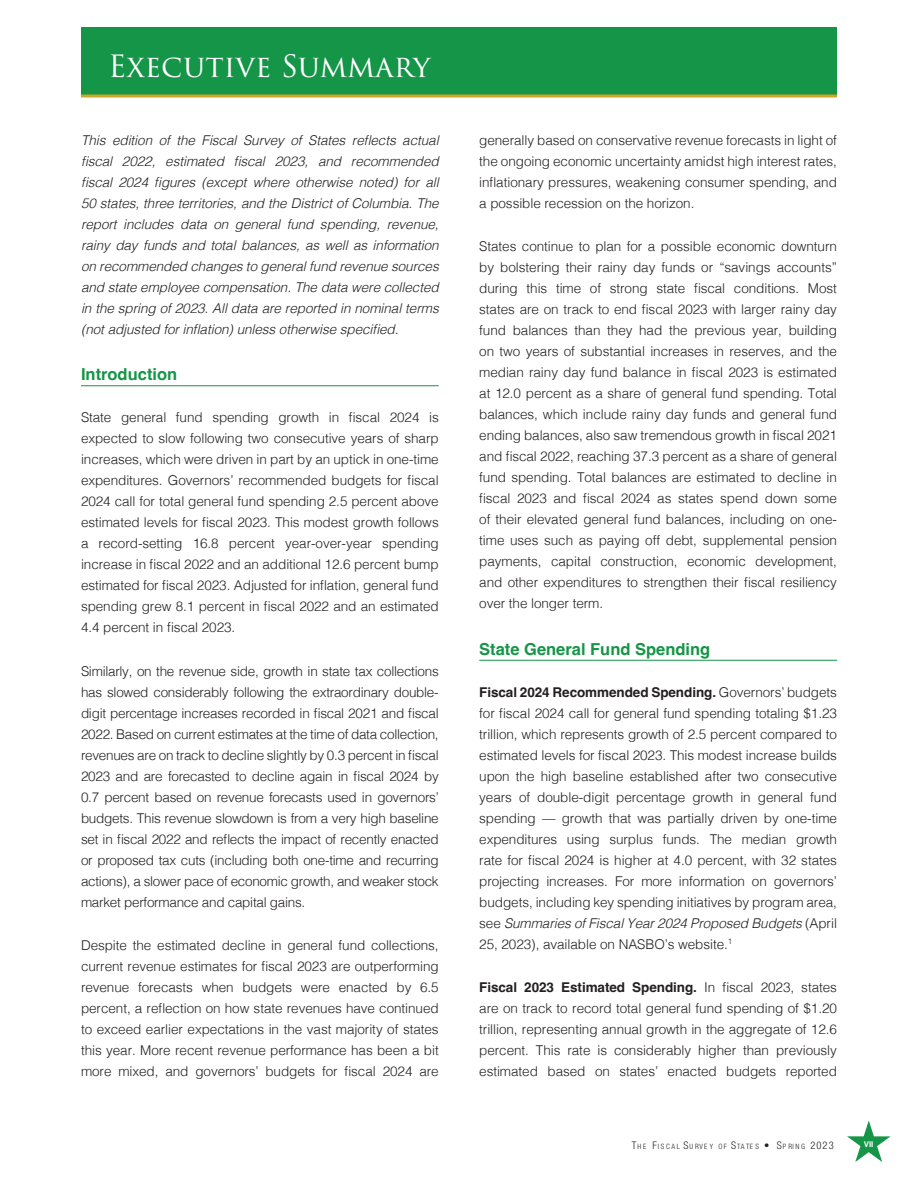
<style>
.page{position:relative;width:918px;height:1188px;background:#fff}
.page>*{position:absolute;margin:0;border:0;box-sizing:border-box;transform-origin:0 0}
.t1{font:30px "Trajan Pro 3";color:#fff}
.t2{font:700 16.5px "Helvetica";color:#159547}
.t3{font:300 13.5px/21px "Helvetica";letter-spacing:-.005em;color:#231f20;text-align:justify}
.t4{font:italic 300 13.5px/21px "Helvetica";letter-spacing:-.005em;color:#231f20;text-align:justify}
.t5{font:700 7.8px "Helvetica";color:#fff}
.t6{font:300 condensed 7.35px "Helvetica Neue";letter-spacing:.23em;color:#231f20}
.s1{font-weight:700}
.s2{font-style:italic}
.s3{font-size:10.5px}
</style>
<div class="page">
<svg style="left:847px;top:1120px;width:44px;height:42px"></svg>
<div style="left:81px;top:27px;width:756px;height:67px;background:#159547"></div>
<svg style="left:81px;top:94px;width:756px;height:4px;background:#bcae47"></svg>
<hr style="left:81px;top:385px;width:358px;height:1px;background:#159547">
<hr style="left:479px;top:660px;width:358px;height:1px;background:#159547">
<h1 class="t1" style="left:108px;top:45px;width:324px">Executive Summary</h1>
<p class="t4" style="left:81px;top:129px;width:359px">This edition of the Fiscal Survey of States reflects actual fiscal 2022, estimated fiscal 2023, and recommended fiscal 2024 figures (except where otherwise noted) for all 50 states, three territories, and the District of Columbia. The report includes data on general fund spending, revenue, rainy day funds and total balances, as well as information on recommended changes to general fund revenue sources and state employee compensation. The data were collected in the spring of 2023. All data are reported in nominal terms (not adjusted for inflation) unless otherwise specified.</p>
<p class="t2" style="left:81px;top:364px;width:98px">Introduction</p>
<p class="t3" style="left:81px;top:406px;width:359px">State general fund spending growth in fiscal 2024 is expected to slow following two consecutive years of sharp increases, which were driven in part by an uptick in one-time expenditures. Governors’ recommended budgets for fiscal 2024 call for total general fund spending 2.5 percent above estimated levels for fiscal 2023. This modest growth follows a record-setting 16.8 percent year-over-year spending increase in fiscal 2022 and an additional 12.6 percent bump estimated for fiscal 2023. Adjusted for inflation, general fund spending grew 8.1 percent in fiscal 2022 and an estimated 4.4 percent in fiscal 2023.</p>
<p class="t3" style="left:81px;top:660px;width:359px">Similarly, on the revenue side, growth in state tax collections has slowed considerably following the extraordinary double&shy;digit percentage increases recorded in fiscal 2021 and fiscal 2022. Based on current estimates at the time of data collection, revenues are on track to decline slightly by 0.3 percent in fiscal 2023 and are forecasted to decline again in fiscal 2024 by 0.7 percent based on revenue forecasts used in governors’ budgets. This revenue slowdown is from a very high baseline set in fiscal 2022 and reflects the impact of recently enacted or proposed tax cuts (including both one-time and recurring actions), a slower pace of economic growth, and weaker stock market performance and capital gains.</p>
<p class="t3" style="left:81px;top:934px;width:359px">Despite the estimated decline in general fund collections, current revenue estimates for fiscal 2023 are outperforming revenue forecasts when budgets were enacted by 6.5 percent, a reflection on how state revenues have continued to exceed earlier expectations in the vast majority of states this year. More recent revenue performance has been a bit more mixed, and governors’ budgets for fiscal 2024 are</p>
<p class="t3" style="left:479px;top:128px;width:359px">generally based on conservative revenue forecasts in light of the ongoing economic uncertainty amidst high interest rates, inflationary pressures, weakening consumer spending, and a possible recession on the horizon.</p>
<p class="t3" style="left:479px;top:235px;width:359px">States continue to plan for a possible economic downturn by bolstering their rainy day funds or “savings accounts” during this time of strong state fiscal conditions. Most states are on track to end fiscal 2023 with larger rainy day fund balances than they had the previous year, building on two years of substantial increases in reserves, and the median rainy day fund balance in fiscal 2023 is estimated at 12.0 percent as a share of general fund spending. Total balances, which include rainy day funds and general fund ending balances, also saw tremendous growth in fiscal 2021 and fiscal 2022, reaching 37.3 percent as a share of general fund spending. Total balances are estimated to decline in fiscal 2023 and fiscal 2024 as states spend down some of their elevated general fund balances, including on one&shy;time uses such as paying off debt, supplemental pension payments, capital construction, economic development, and other expenditures to strengthen their fiscal resiliency over the longer term.</p>
<p class="t2" style="left:479px;top:639px;width:233px">State General Fund Spending</p>
<p class="t3" style="left:479px;top:681px;width:359px"><span class="s1">Fiscal 2024 Recommended Spending.</span> Governors’ budgets for fiscal 2024 call for general fund spending totaling $1.23 trillion, which represents growth of 2.5 percent compared to estimated levels for fiscal 2023. This modest increase builds upon the high baseline established after two consecutive years of double-digit percentage growth in general fund spending — growth that was partially driven by one-time expenditures using surplus funds. The median growth rate for fiscal 2024 is higher at 4.0 percent, with 32 states projecting increases. For more information on governors’ budgets, including key spending initiatives by program area, see <span class="s2">Summaries of Fiscal Year 2024 Proposed Budgets</span> (April 25, 2023), available on NASBO’s website.<sup>1</sup></p>
<p class="t3" style="left:479px;top:976px;width:359px"><span class="s1">Fiscal 2023 Estimated Spending.</span> In fiscal 2023, states are on track to record total general fund spending of $1.20 trillion, representing annual growth in the aggregate of 12.6 percent. This rate is considerably higher than previously estimated based on states’ enacted budgets reported</p>
<p class="t6" style="left:652px;top:1142px;width:183px"><span class="s3">F</span>ISCAL <span class="s3">S</span>URVEY OF <span class="s3">S</span>TATES <span class="s3">• S</span>PRING <span class="s3">2023</span></p>
<p class="t6" style="left:632px;top:1142px;width:16px"><span class="s3">T</span>HE</p>
<p class="t5" style="left:864px;top:1140px;width:11px">vii</p>
</div>
